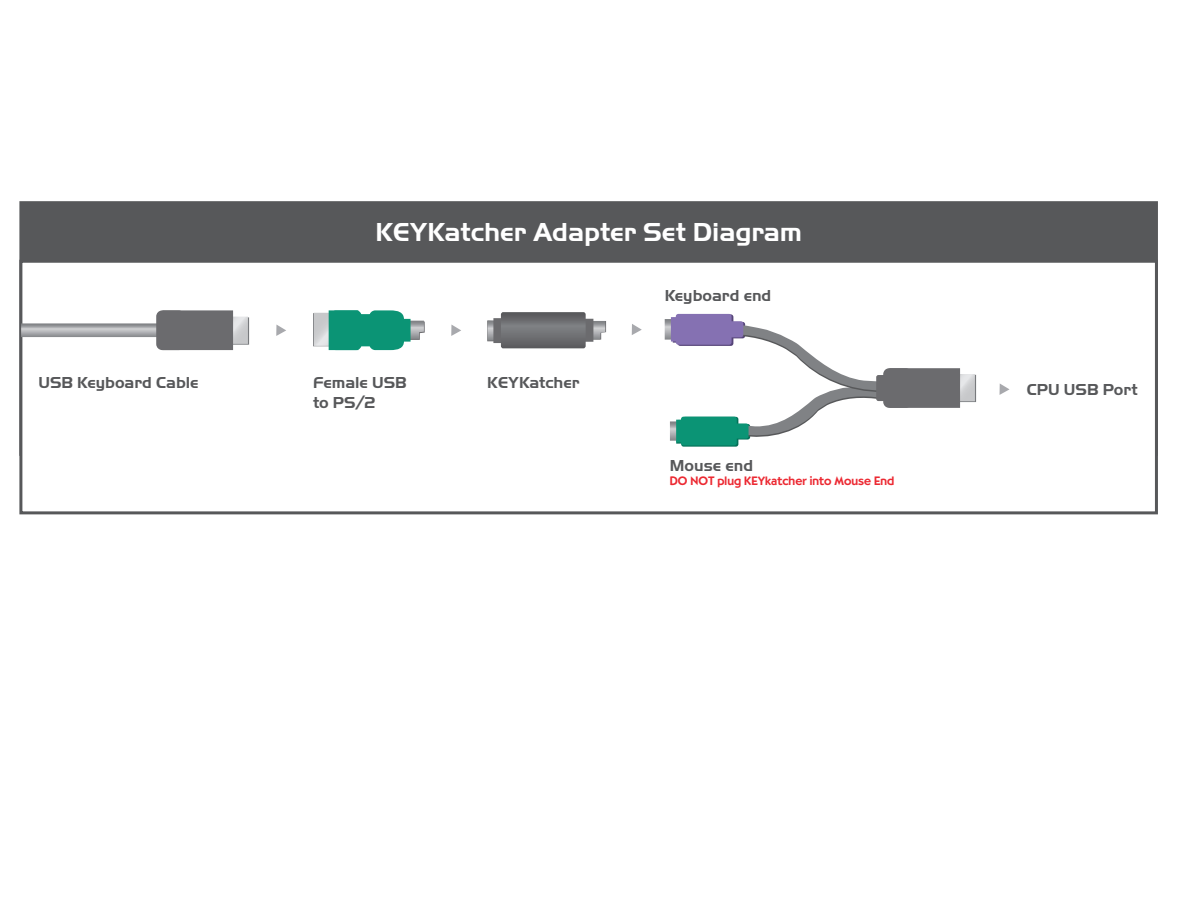
<style>
.page{position:relative;width:1188px;height:918px;background:#fff}
.page>*{position:absolute;margin:0;border:0;box-sizing:border-box;transform-origin:0 0}
.t1{font:700 27px "Handel Got DOT";color:#fff}
.t2{font:700 16.5px/19.8px "Handel Got DOT";color:#57585a}
.t3{font:500 12px "Cg Bernhardt";color:#ec2932}
</style>
<div class="page">
<div style="left:21px;top:203px;width:1135px;height:251px;background:#57585a"></div>
<div style="left:21px;top:261px;width:1135px;height:252px;background:#fff"></div>
<div style="left:19px;top:260px;width:1139px;height:254px;border:3px solid #57585a"></div>
<svg style="left:21px;top:323px;width:135px;height:14px;background:#a7a9ac"></svg>
<svg style="left:233px;top:317px;width:16px;height:28px"></svg>
<svg style="left:233px;top:317px;width:15px;height:27px"></svg>
<div style="left:162px;top:310px;width:71px;height:40px;background:#6b6b6e"></div>
<svg style="left:156px;top:310px;width:29px;height:40px"></svg>
<div style="left:313px;top:313px;width:19px;height:33px;background:#888a8d"></div>
<svg style="left:314px;top:313px;width:15px;height:33px"></svg>
<div style="left:329px;top:310px;width:29px;height:40px;background:#0b9475"></div>
<svg style="left:330px;top:310px;width:32px;height:40px"></svg>
<div style="left:357px;top:314px;width:14px;height:32px;background:#0b9475"></div>
<svg style="left:369px;top:310px;width:56px;height:40px"></svg>
<div style="left:401px;top:319px;width:10px;height:23px;background:#0b9475"></div>
<svg style="left:487px;top:312px;width:119px;height:36px;background:#828285"></svg>
<svg style="left:960px;top:375px;width:16px;height:27px"></svg>
<svg style="left:960px;top:374px;width:15px;height:27px"></svg>
<div style="left:889px;top:368px;width:71px;height:40px;background:#6b6b6e"></div>
<svg style="left:665px;top:314px;width:247px;height:133px"></svg>
<div style="left:676px;top:420px;width:10px;height:22px;background:#0b9475"></div>
<svg style="left:276px;top:325px;width:10px;height:11px"></svg>
<svg style="left:451px;top:325px;width:10px;height:11px"></svg>
<svg style="left:632px;top:324px;width:10px;height:11px"></svg>
<svg style="left:1000px;top:384px;width:10px;height:11px"></svg>
<h1 class="t1" style="left:375px;top:216px;width:428px">KEYKatcher Adapter Set Diagram</h1>
<p class="t2" style="left:38px;top:373px;width:162px">USB Keyboard Cable</p>
<p class="t2" style="left:313px;top:373px;width:95px">Female USB to PS/2</p>
<p class="t2" style="left:487px;top:373px;width:94px">KEYKatcher</p>
<p class="t2" style="left:665px;top:286px;width:108px">Keyboard end</p>
<p class="t2" style="left:670px;top:456px;width:85px">Mouse end</p>
<p class="t3" style="left:670px;top:474px;width:226px">DO NOT plug KEYkatcher into Mouse End</p>
<p class="t2" style="left:1027px;top:380px;width:112px">CPU USB Port</p>
</div>
